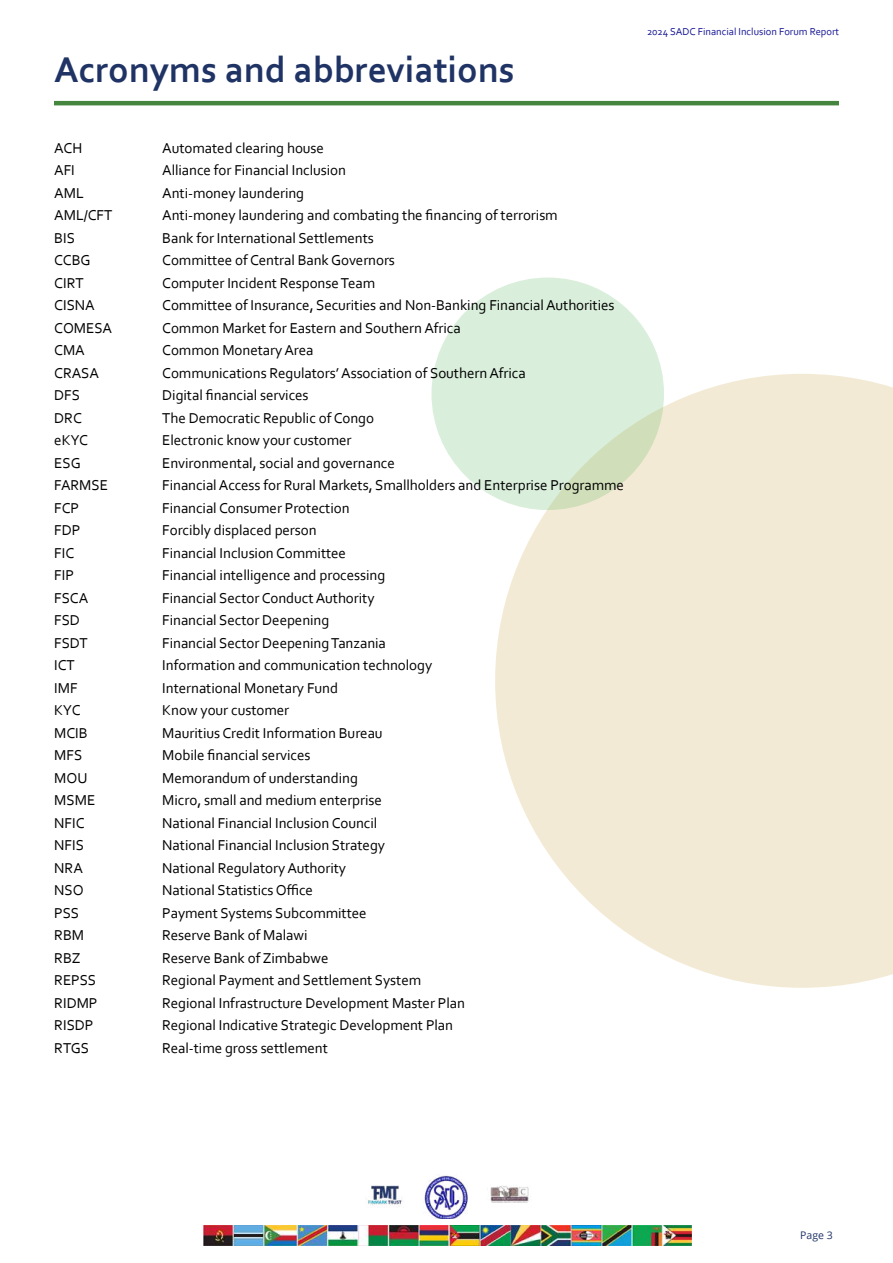
<style>
.page{position:relative;width:893px;height:1263px;background:#fff}
.page>*{position:absolute;margin:0;border:0;box-sizing:border-box;transform-origin:0 0}
.t1{font:700 37.5px "Corbel";color:#203365}
.t2{font:15px "Corbel";letter-spacing:-.005em;color:#000}
.t3{font:10.5px "Corbel";color:#171796}
.t4{font:10.5px "Open Sans";color:#203365}
</style>
<div class="page">
<img style="left:203px;top:1225px;width:488px;height:20px">
<hr style="left:54px;top:101px;width:785px;height:4px;background:#45863e">
<img style="left:368px;top:1175px;width:161px;height:43px">
<svg style="left:495px;top:374px;width:398px;height:614px;background:#f4ecd9"></svg>
<svg style="left:431px;top:278px;width:233px;height:232px;background:#d8ecd7"></svg>
<h1 class="t1" style="left:54px;top:46px;width:462px">Acronyms and abbreviations</h1>
<p class="t2" style="left:54px;top:138px;width:30px">ACH</p>
<p class="t2" style="left:162px;top:138px;width:163px">Automated clearing house</p>
<p class="t2" style="left:54px;top:161px;width:22px">AFI</p>
<p class="t2" style="left:162px;top:161px;width:185px">Alliance for Financial Inclusion</p>
<p class="t2" style="left:54px;top:183px;width:31px">AML</p>
<p class="t2" style="left:162px;top:183px;width:143px">Anti-money laundering</p>
<p class="t2" style="left:54px;top:206px;width:60px">AML/CFT</p>
<p class="t2" style="left:162px;top:206px;width:397px">Anti-money laundering and combating the financing of terrorism</p>
<p class="t2" style="left:54px;top:228px;width:22px">BIS</p>
<p class="t2" style="left:162px;top:228px;width:213px">Bank for International Settlements</p>
<p class="t2" style="left:54px;top:251px;width:38px">CCBG</p>
<p class="t2" style="left:162px;top:251px;width:234px">Committee of Central Bank Governors</p>
<p class="t2" style="left:54px;top:273px;width:31px">CIRT</p>
<p class="t2" style="left:162px;top:273px;width:214px">Computer Incident Response Team</p>
<p class="t2" style="left:54px;top:296px;width:42px">CISNA</p>
<p class="t2" style="left:162px;top:296px;width:454px">Committee of Insurance, Securities and Non-Banking FinancialAuthorities</p>
<p class="t2" style="left:54px;top:318px;width:59px">COMESA</p>
<p class="t2" style="left:162px;top:318px;width:300px">Common Market for Eastern and SouthernAfrica</p>
<p class="t2" style="left:54px;top:341px;width:32px">CMA</p>
<p class="t2" style="left:162px;top:341px;width:153px">Common Monetary Area</p>
<p class="t2" style="left:54px;top:363px;width:46px">CRASA</p>
<p class="t2" style="left:162px;top:363px;width:365px">Communications Regulators’ Association of Southern Africa</p>
<p class="t2" style="left:54px;top:386px;width:27px">DFS</p>
<p class="t2" style="left:162px;top:386px;width:148px">Digital financial services</p>
<p class="t2" style="left:54px;top:408px;width:29px">DRC</p>
<p class="t2" style="left:162px;top:408px;width:213px">The Democratic Republic of Congo</p>
<p class="t2" style="left:54px;top:431px;width:35px">eKYC</p>
<p class="t2" style="left:162px;top:431px;width:191px">Electronic know your customer</p>
<p class="t2" style="left:54px;top:453px;width:28px">ESG</p>
<p class="t2" style="left:162px;top:453px;width:234px">Environmental, social and governance</p>
<p class="t2" style="left:54px;top:476px;width:55px">FARMSE</p>
<p class="t2" style="left:162px;top:476px;width:463px">FinancialAccess for Rural Markets, Smallholders and Enterprise Programme</p>
<p class="t2" style="left:54px;top:498px;width:26px">FCP</p>
<p class="t2" style="left:162px;top:498px;width:189px">Financial Consumer Protection</p>
<p class="t2" style="left:54px;top:521px;width:28px">FDP</p>
<p class="t2" style="left:162px;top:521px;width:156px">Forcibly displaced person</p>
<p class="t2" style="left:54px;top:543px;width:21px">FIC</p>
<p class="t2" style="left:162px;top:543px;width:185px">Financial Inclusion Committee</p>
<p class="t2" style="left:54px;top:566px;width:21px">FIP</p>
<p class="t2" style="left:162px;top:566px;width:225px">Financial intelligence and processing</p>
<p class="t2" style="left:54px;top:588px;width:35px">FSCA</p>
<p class="t2" style="left:162px;top:588px;width:214px">Financial Sector ConductAuthority</p>
<p class="t2" style="left:54px;top:611px;width:27px">FSD</p>
<p class="t2" style="left:162px;top:611px;width:169px">Financial Sector Deepening</p>
<p class="t2" style="left:54px;top:633px;width:35px">FSDT</p>
<p class="t2" style="left:162px;top:633px;width:225px">Financial Sector DeepeningTanzania</p>
<p class="t2" style="left:54px;top:656px;width:22px">ICT</p>
<p class="t2" style="left:162px;top:656px;width:271px">Information and communication technology</p>
<p class="t2" style="left:54px;top:678px;width:25px">IMF</p>
<p class="t2" style="left:162px;top:678px;width:177px">International Monetary Fund</p>
<p class="t2" style="left:54px;top:701px;width:28px">KYC</p>
<p class="t2" style="left:162px;top:701px;width:128px">Know your customer</p>
<p class="t2" style="left:54px;top:723px;width:35px">MCIB</p>
<p class="t2" style="left:162px;top:723px;width:222px">Mauritius Credit Information Bureau</p>
<p class="t2" style="left:54px;top:746px;width:30px">MFS</p>
<p class="t2" style="left:162px;top:746px;width:150px">Mobile financial services</p>
<p class="t2" style="left:54px;top:768px;width:35px">MOU</p>
<p class="t2" style="left:162px;top:768px;width:197px">Memorandum of understanding</p>
<p class="t2" style="left:54px;top:791px;width:42px">MSME</p>
<p class="t2" style="left:162px;top:791px;width:221px">Micro, small and medium enterprise</p>
<p class="t2" style="left:54px;top:813px;width:32px">NFIC</p>
<p class="t2" style="left:162px;top:813px;width:216px">National Financial Inclusion Council</p>
<p class="t2" style="left:54px;top:836px;width:31px">NFIS</p>
<p class="t2" style="left:162px;top:836px;width:224px">National Financial Inclusion Strategy</p>
<p class="t2" style="left:54px;top:858px;width:30px">NRA</p>
<p class="t2" style="left:162px;top:858px;width:185px">National Regulatory Authority</p>
<p class="t2" style="left:54px;top:881px;width:31px">NSO</p>
<p class="t2" style="left:162px;top:881px;width:152px">National Statistics Office</p>
<p class="t2" style="left:54px;top:903px;width:26px">PSS</p>
<p class="t2" style="left:162px;top:903px;width:206px">Payment Systems Subcommittee</p>
<p class="t2" style="left:54px;top:926px;width:31px">RBM</p>
<p class="t2" style="left:162px;top:926px;width:147px">Reserve Bank of Malawi</p>
<p class="t2" style="left:54px;top:948px;width:28px">RBZ</p>
<p class="t2" style="left:162px;top:948px;width:168px">Reserve Bank of Zimbabwe</p>
<p class="t2" style="left:54px;top:971px;width:43px">REPSS</p>
<p class="t2" style="left:162px;top:971px;width:260px">Regional Payment and Settlement System</p>
<p class="t2" style="left:54px;top:993px;width:45px">RIDMP</p>
<p class="t2" style="left:162px;top:993px;width:304px">Regional Infrastructure Development Master Plan</p>
<p class="t2" style="left:54px;top:1016px;width:41px">RISDP</p>
<p class="t2" style="left:162px;top:1016px;width:292px">Regional Indicative Strategic Development Plan</p>
<p class="t2" style="left:54px;top:1038px;width:36px">RTGS</p>
<p class="t2" style="left:162px;top:1038px;width:167px">Real-time gross settlement</p>
<p class="t3" style="left:647px;top:25px;width:194px">2024 SADC Financial Inclusion Forum Report</p>
<p class="t4" style="left:800px;top:1228px;width:34px">Page 3</p>
</div>
